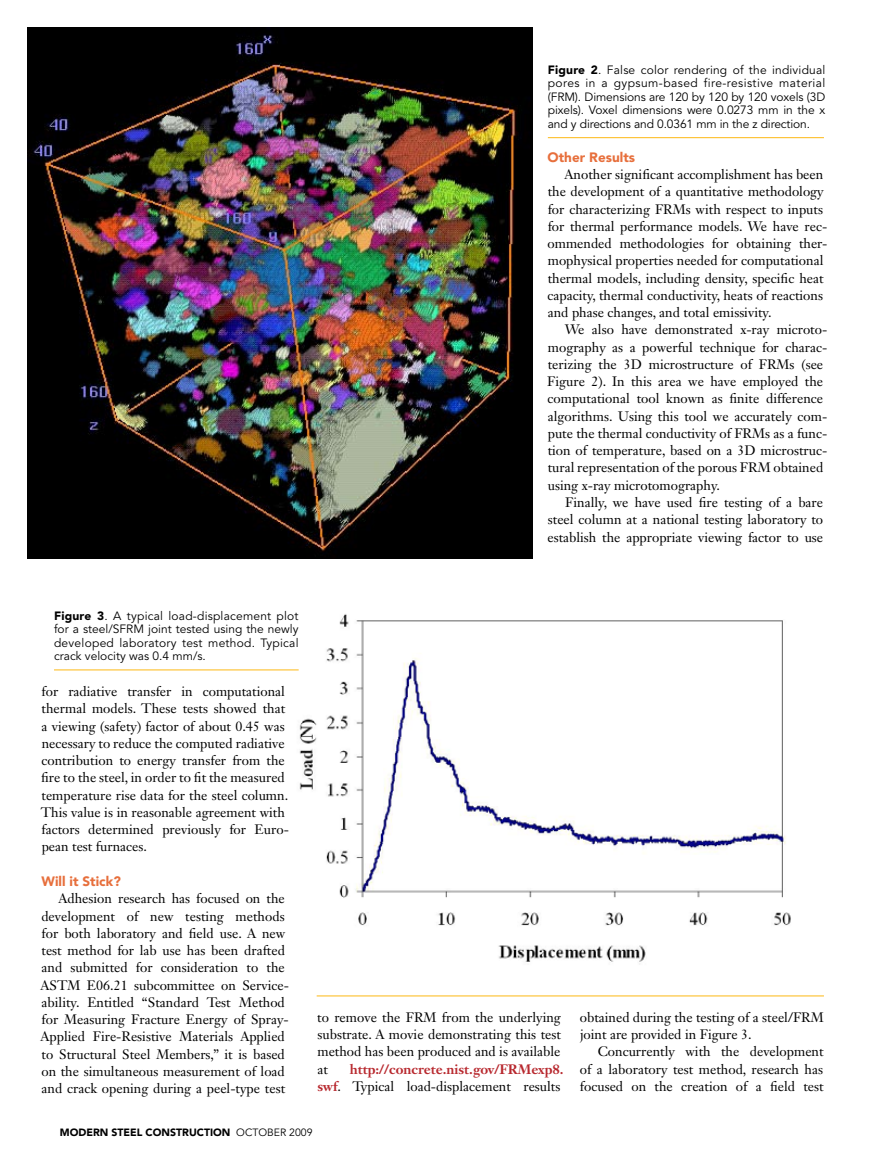
<style>
.page{position:relative;width:878px;height:1175px;background:#fff}
.page>*{position:absolute;margin:0;border:0;box-sizing:border-box;transform-origin:0 0}
.t1{font:13.5px/17.2px "Janson Text LT Std";color:#000}
.t2{font:700 13.5px/17.2px "Janson Text LT Std";color:#b8292f;text-align:right}
.t3{font:900 13.5px "Avenir LT Std";color:#e76f3c}
.t4{font:12px/13.5px "Avenir LT Std";color:#000;text-align:justify}
.t5{font:900 10.5px "Avenir LT Std";color:#000}
.s1{font-weight:900}
.s2{font-weight:400;color:#000}
.s3{font-weight:400}
</style>
<div class="page">
<img style="left:290px;top:614px;width:501px;height:351px">
<hr style="left:54px;top:669px;width:244px;height:1px;background:#fdb813">
<hr style="left:316px;top:995px;width:508px;height:1px;background:#fdb813">
<img style="left:27px;top:27px;width:505px;height:531px">
<hr style="left:548px;top:137px;width:275px;height:1px;background:#fdb813">
<p class="t4" style="left:548px;top:63px;width:279px;text-align:left"><span class="s1">Figure 2</span>. False color rendering of the individual pores in a gypsum-based fire-resistive material (FRM). Dimensions are 120 by 120 by 120 voxels (3D pixels). Voxel dimensions were 0.0273 mm in the x and y directions and 0.0361 mm in the z direction.</p>
<p class="t3" style="left:547px;top:149px;width:89px">Other Results</p>
<p class="t1" style="left:547px;top:166px;width:281px;text-indent:17px">Another significant accomplishment has been the development of a quantitative methodology for characterizing FRMs with respect to inputs for thermal performance models. We have rec&shy;ommended methodologies for obtaining ther&shy;mophysical properties needed for computational thermal models, including density, specific heat capacity, thermal conductivity, heats of reactions and phase changes, and total emissivity.</p>
<p class="t1" style="left:547px;top:321px;width:281px;text-indent:17px">We also have demonstrated x-ray microto&shy;mography as a powerful technique for charac&shy;terizing the 3D microstructure of FRMs (see Figure 2). In this area we have employed the computational tool known as finite difference algorithms. Using this tool we accurately com&shy;pute the thermal conductivity of FRMs as a func&shy;tion of temperature, based on a 3D microstruc&shy;tural representation of the porous FRM obtained using x-ray microtomography.</p>
<p class="t1" style="left:547px;top:493px;width:277px;text-align:justify;text-indent:18px">Finally, we have used fire testing of a bare steel column at a national testing laboratory to establish the appropriate viewing factor to use</p>
<p class="t4" style="left:54px;top:609px;width:246px"><span class="s1">Figure 3</span>. A typical load-displacement plot for a steel/SFRM joint tested using the newly developed laboratory test method. Typical crack velocity was 0.4 mm/s.</p>
<p class="t1" style="left:41px;top:682px;width:250px">for radiative transfer in computational thermal models. These tests showed that a viewing (safety) factor of about 0.45 was necessary to reduce the computed radiative contribution to energy transfer from the fire to the steel, in order to fit the measured temperature rise data for the steel column.<br>This value is in reasonable agreement with factors determined previously for Euro&shy;pean test furnaces.</p>
<p class="t3" style="left:41px;top:873px;width:81px">Will it Stick?</p>
<p class="t1" style="left:40px;top:889px;width:250px;text-indent:18px">Adhesion research has focused on the development of new testing methods for both laboratory and field use. A new test method for lab use has been drafted and submitted for consideration to the ASTM E06.21 subcommittee on Service&shy;ability. Entitled “Standard Test Method for Measuring Fracture Energy of Spray-Applied Fire-Resistive Materials Applied to Structural Steel Members,” it is based on the simultaneous measurement of load and crack opening during a peel-type test</p>
<p class="t1" style="left:317px;top:1008px;width:245px;text-align:justify">to remove the FRM from the underlying substrate. A movie demonstrating this test method has been produced and is available at</p>
<p class="t2" style="left:317px;top:1060px;width:248px">http://concrete.nist.gov/FRMexp8.<br>swf<span class="s2">. Typical load-displacement results</span></p>
<p class="t1" style="left:579px;top:1008px;width:245px">obtained during the testing of a steel/FRM joint are provided in Figure 3.</p>
<p class="t1" style="left:579px;top:1043px;width:245px;text-align:justify;text-indent:18px">Concurrently with the development of a laboratory test method, research has focused on the creation of a field test</p>
<p class="t5" style="left:60px;top:1125px;width:254px">MODERN STEEL CONSTRUCTION <span class="s3">october 2009</span></p>
</div>
